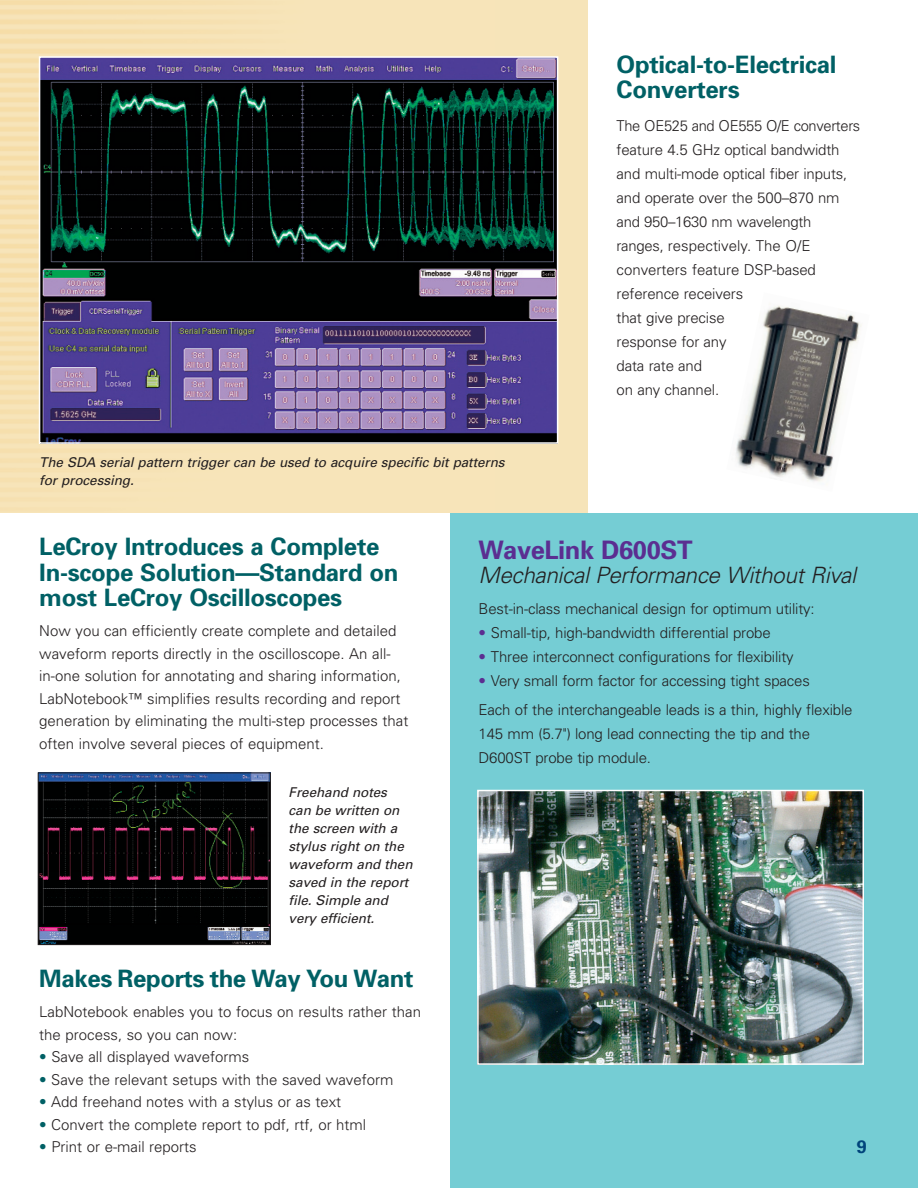
<style>
.page{position:relative;width:918px;height:1188px;background:#fff}
.page>*{position:absolute;margin:0;border:0;box-sizing:border-box;transform-origin:0 0}
.t1{font:700 25.5px "Univers";letter-spacing:-.015em;color:#5b2e91}
.t2{font:700 24px/25.5px "Univers";letter-spacing:-.01em;color:#006065}
.t3{font:italic 300 22.5px "Univers";color:#231f20}
.t4{font:700 18px "Univers";color:#00447b}
.t5{font:300 15px/24px "Univers";color:#231f20}
.t6{font:italic 13.5px/18px "Univers";letter-spacing:-.005em;color:#231f20}
.s1{color:#006065}
.s2{color:#5b2e91}
</style>
<div class="page">
<div style="left:450px;top:513px;width:468px;height:675px;background:#75cdd4"></div>
<div style="left:0;top:0;width:587px;height:513px;background:#f6e4b9"></div>
<img style="left:0;top:0;width:201px;height:472px">
<img style="left:42px;top:59px;width:513px;height:382px">
<div style="left:39px;top:56px;width:519px;height:388px;border:2px solid #fff"></div>
<img style="left:480px;top:793px;width:381px;height:269px">
<div style="left:477px;top:790px;width:387px;height:275px;border:2px solid #fff"></div>
<img style="left:40px;top:775px;width:229px;height:168px">
<div style="left:38px;top:773px;width:233px;height:172px;border:1px solid #231f20"></div>
<img style="left:736px;top:305px;width:126px;height:177px">
<p class="t6" style="left:39px;top:455px;width:470px">The SDA serial pattern trigger can be used to acquire specific bit patterns for processing.</p>
<h2 class="t2" style="left:617px;top:54px;width:222px">Optical-to-Electrical<br>Converters</h2>
<p class="t5" style="left:617px;top:115px;width:245px">The OE525 and OE555 O/E converters feature 4.5 GHz optical bandwidth and multi-mode optical fiber inputs, and operate over the 500–870 nm and 950–1630 nm wavelength ranges, respectively. The O/E converters feature DSP-based reference receivers<br>that give precise<br>response for any<br>data rate and<br>on any channel.</p>
<h2 class="t2" style="left:39px;top:536px;width:361px">LeCroy Introduces a Complete<br>In-scope Solution—Standard on most LeCroy Oscilloscopes</h2>
<p class="t5" style="left:39px;top:621px;width:371px;line-height:22.5px">Now you can efficiently create complete and detailed waveform reports directly in the oscilloscope. An all&shy;in-one solution for annotating and sharing information, LabNotebook™ simplifies results recording and report generation by eliminating the multi-step processes that often involve several pieces of equipment.</p>
<p class="t6" style="left:289px;top:784px;width:128px">Freehand notes can be written on the screen with a stylus right on the waveform and then saved in the report file. Simple and very efficient.</p>
<h2 class="t2" style="left:39px;top:968px;width:376px">Makes Reports the Way You Want</h2>
<p class="t5" style="left:39px;top:1002px;width:383px;line-height:22.5px">LabNotebook enables you to focus on results rather than the process, so you can now:</p>
<p class="t5" style="left:39px;top:1046px;width:211px"><span class="s1">•</span> Save all displayed waveforms</p>
<p class="t5" style="left:39px;top:1069px;width:356px"><span class="s1">•</span> Save the relevant setups with the saved waveform</p>
<p class="t5" style="left:39px;top:1091px;width:304px"><span class="s1">•</span> Add freehand notes with a stylus or as text</p>
<p class="t5" style="left:39px;top:1114px;width:328px"><span class="s1">•</span> Convert the complete report to pdf, rtf, or html</p>
<p class="t5" style="left:39px;top:1136px;width:159px"><span class="s1">•</span> Print or e-mail reports</p>
<h1 class="t1" style="left:479px;top:541px;width:215px">WaveLink D600ST</h1>
<h3 class="t3" style="left:479px;top:567px;width:383px">Mechanical Performance Without Rival</h3>
<p class="t5" style="left:479px;top:598px;width:338px">Best-in-class mechanical design for optimum utility:</p>
<p class="t5" style="left:479px;top:622px;width:294px"><span class="s2">•</span> Small-tip, high-bandwidth differential probe</p>
<p class="t5" style="left:479px;top:646px;width:317px"><span class="s2">•</span> Three interconnect configurations for flexibility</p>
<p class="t5" style="left:479px;top:668px;width:375px;line-height:28.5px"><span class="s2">•</span> Very small form factor for accessing tight spaces<br>Each of the interchangeable leads is a thin, highly flexible</p>
<p class="t5" style="left:479px;top:723px;width:333px">145 mm (5.7") long lead connecting the tip and the<br>D600ST probe tip module.</p>
<p class="t4" style="left:857px;top:1140px;width:12px">9</p>
</div>
